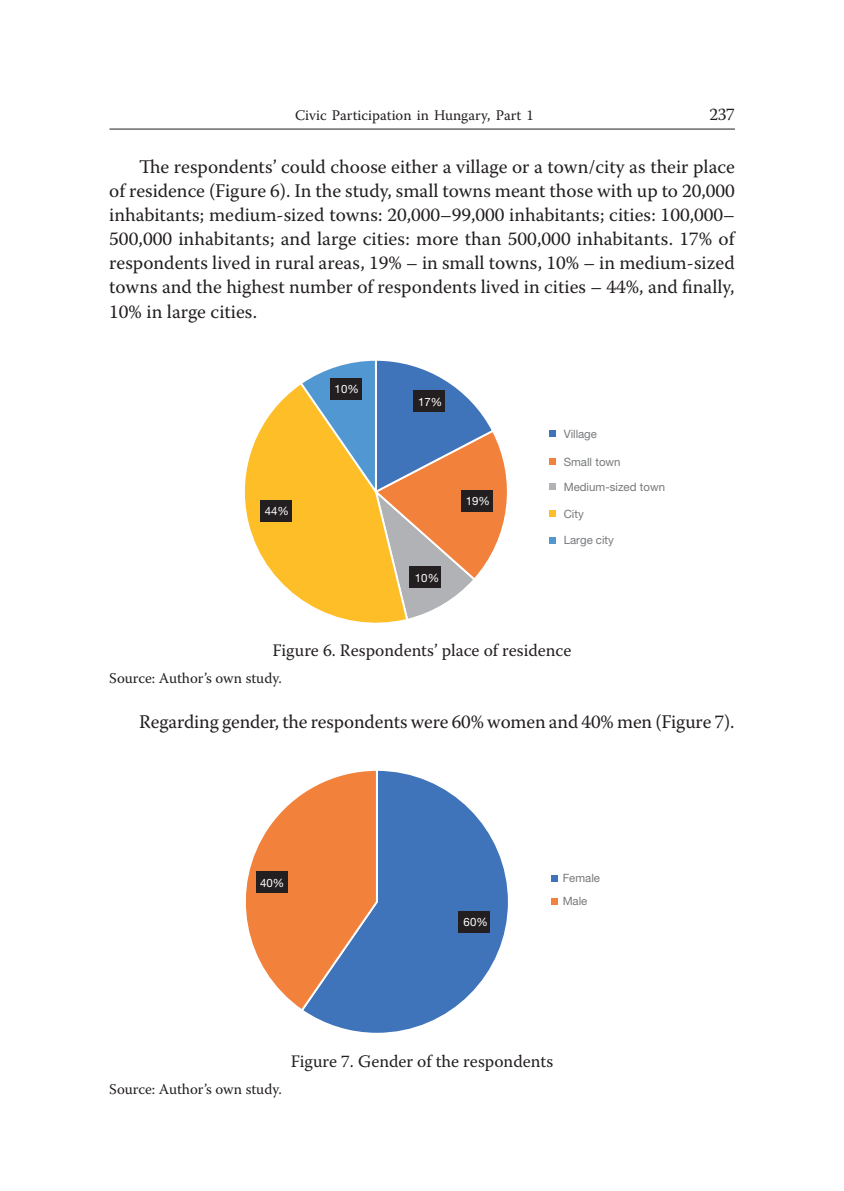
<style>
.page{position:relative;width:844px;height:1191px;background:#fff}
.page>*{position:absolute;margin:0;border:0;box-sizing:border-box;transform-origin:0 0}
.t1{font:19.25px/24.2px "Warnock Pro";color:#231f20;text-align:justify}
.t2{font:17.5px "Warnock Pro";color:#231f20}
.t3{font:14.88px "Warnock Pro";color:#231f20}
.t4{font:14.7px "Warnock Pro";color:#231f20}
.t5{font:11.38px/23.3px "Helvetica Neue";color:#76787b}
.t6{font:11.38px "Helvetica Neue";letter-spacing:.005em;color:#fff}
</style>
<div class="page">
<hr style="left:109px;top:129px;width:625px;height:1px;background:#231f20">
<svg style="left:308px;top:770px;width:200px;height:263px"></svg>
<svg style="left:245px;top:770px;width:133px;height:243px"></svg>
<div style="left:458px;top:911px;width:31px;height:21px;background:#231f20"></div>
<div style="left:256px;top:871px;width:32px;height:21px;background:#231f20"></div>
<svg style="left:551px;top:875px;width:6px;height:6px"></svg>
<svg style="left:551px;top:898px;width:6px;height:6px"></svg>
<svg style="left:244px;top:360px;width:263px;height:263px"></svg>
<svg style="left:549px;top:431px;width:6px;height:6px"></svg>
<svg style="left:549px;top:459px;width:6px;height:6px"></svg>
<svg style="left:549px;top:484px;width:6px;height:6px"></svg>
<div style="left:549px;top:510px;width:6px;height:7px;background:#fdbe28"></div>
<svg style="left:549px;top:537px;width:6px;height:6px"></svg>
<div style="left:330px;top:378px;width:31px;height:21px;background:#231f20"></div>
<div style="left:413px;top:390px;width:31px;height:21px;background:#231f20"></div>
<p class="t4" style="left:295px;top:106px;width:240px">Civic Participation in Hungary, Part 1</p>
<p class="t2" style="left:709px;top:104px;width:27px">237</p>
<p class="t1" style="left:109px;top:154px;width:627px;text-indent:30px">The respondents’ could choose either a village or a town/city as their place of residence (Figure 6). In the study, small towns meant those with up to 20,000 inhabitants; medium-sized towns: 20,000–99,000 inhabitants; cities: 100,000– 500,000 inhabitants; and large cities: more than 500,000 inhabitants. 17% of respondents lived in rural areas, 19% – in small towns, 10% – in medium-sized towns and the highest number of respondents lived in cities – 44%, and finally, 10% in large cities.</p>
<p class="t6" style="left:265px;top:504px;width:26px">44%</p>
<p class="t6" style="left:334px;top:382px;width:26px">10%</p>
<p class="t6" style="left:418px;top:395px;width:26px">17%</p>
<p class="t6" style="left:415px;top:570px;width:26px">10%</p>
<p class="t6" style="left:465px;top:494px;width:26px">19%</p>
<p class="t5" style="left:563px;top:422px;width:35px">Village</p>
<p class="t5" style="left:563px;top:450px;width:58px">Small town</p>
<p class="t5" style="left:563px;top:475px;width:103px">Medium-sized town</p>
<p class="t5" style="left:563px;top:502px;width:22px">City</p>
<p class="t5" style="left:563px;top:528px;width:52px">Large city</p>
<p class="t2" style="left:272px;top:639px;width:300px">Figure 6. Respondents’ place of residence</p>
<p class="t3" style="left:109px;top:669px;width:174px">Source: Author’s own study.</p>
<p class="t1" style="left:139px;top:709px;width:597px">Regarding gender, the respondents were 60% women and 40% men (Figure 7).</p>
<p class="t6" style="left:260px;top:876px;width:26px">40%</p>
<p class="t5" style="left:562px;top:866px;width:39px">Female<br>Male</p>
<p class="t6" style="left:463px;top:915px;width:26px">60%</p>
<p class="t3" style="left:109px;top:1080px;width:174px">Source: Author’s own study.</p>
<p class="t2" style="left:291px;top:1050px;width:264px">Figure 7. Gender of the respondents</p>
</div>
